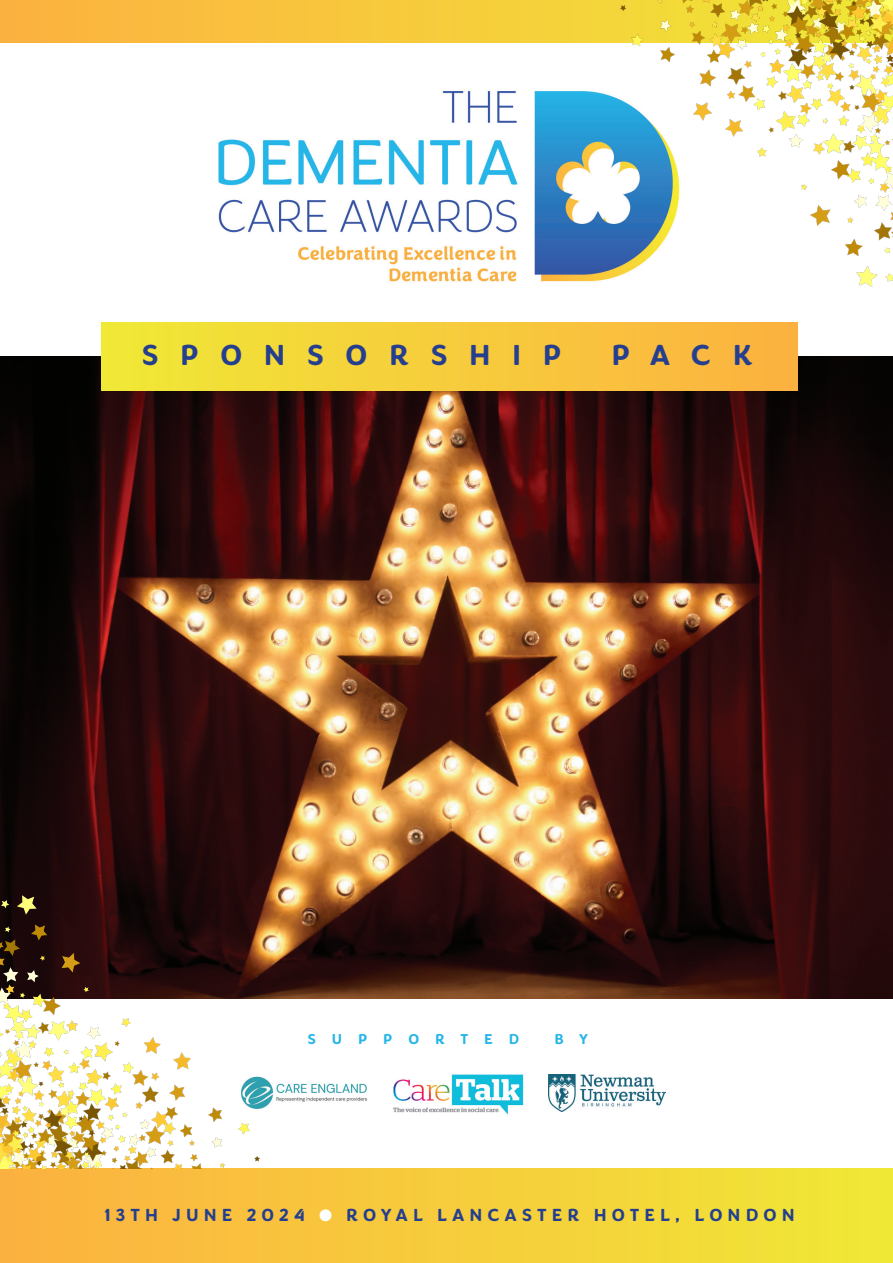
<style>
.page{position:relative;width:893px;height:1263px;background:#fff}
.page>*{position:absolute;margin:0;border:0;box-sizing:border-box;transform-origin:0 0}
.t1{font:700 30px "Congenial";letter-spacing:.72em;color:#253f8e}
.t2{font:700 18.15px "Congenial";letter-spacing:.28em;color:#253f8e}
.t3{font:700 14.85px "Congenial";letter-spacing:1.07em;color:#26b6e8}
.s1{color:#fff}
</style>
<div class="page">
<svg style="left:1px;top:0;width:607px;height:43px;background:#f8c33c"></svg>
<div style="left:1px;top:1169px;width:892px;height:93px;background:linear-gradient(to right,#fcb140,#f0e836)"></div>
<img style="left:218px;top:91px;width:390px;height:191px">
<img style="left:549px;top:1074px;width:116px;height:37px">
<img style="left:393px;top:1074px;width:131px;height:41px">
<img style="left:0;top:357px;width:893px;height:641px">
<img style="left:608px;top:0;width:285px;height:287px">
<div style="left:101px;top:323px;width:696px;height:68px;background:linear-gradient(to right,#f0e836,#fcb140)"></div>
<img style="left:1px;top:879px;width:276px;height:290px">
<div style="left:237px;top:1073px;width:135px;height:41px;background:#fff"></div>
<img style="left:241px;top:1076px;width:126px;height:33px">
<p class="t1" style="left:142px;top:336px;width:421px">SPONSORSHIP</p>
<p class="t1" style="left:611px;top:336px;width:143px">PACK</p>
<p class="t3" style="left:308px;top:1030px;width:213px">SUPPORTED</p>
<p class="t3" style="left:554px;top:1030px;width:35px">B Y</p>
<p class="t2" style="left:104px;top:1203px;width:692px">13TH JUNE 2024 <span class="s1">●</span> ROYAL LANCASTER HOTEL, LONDON</p>
</div>
